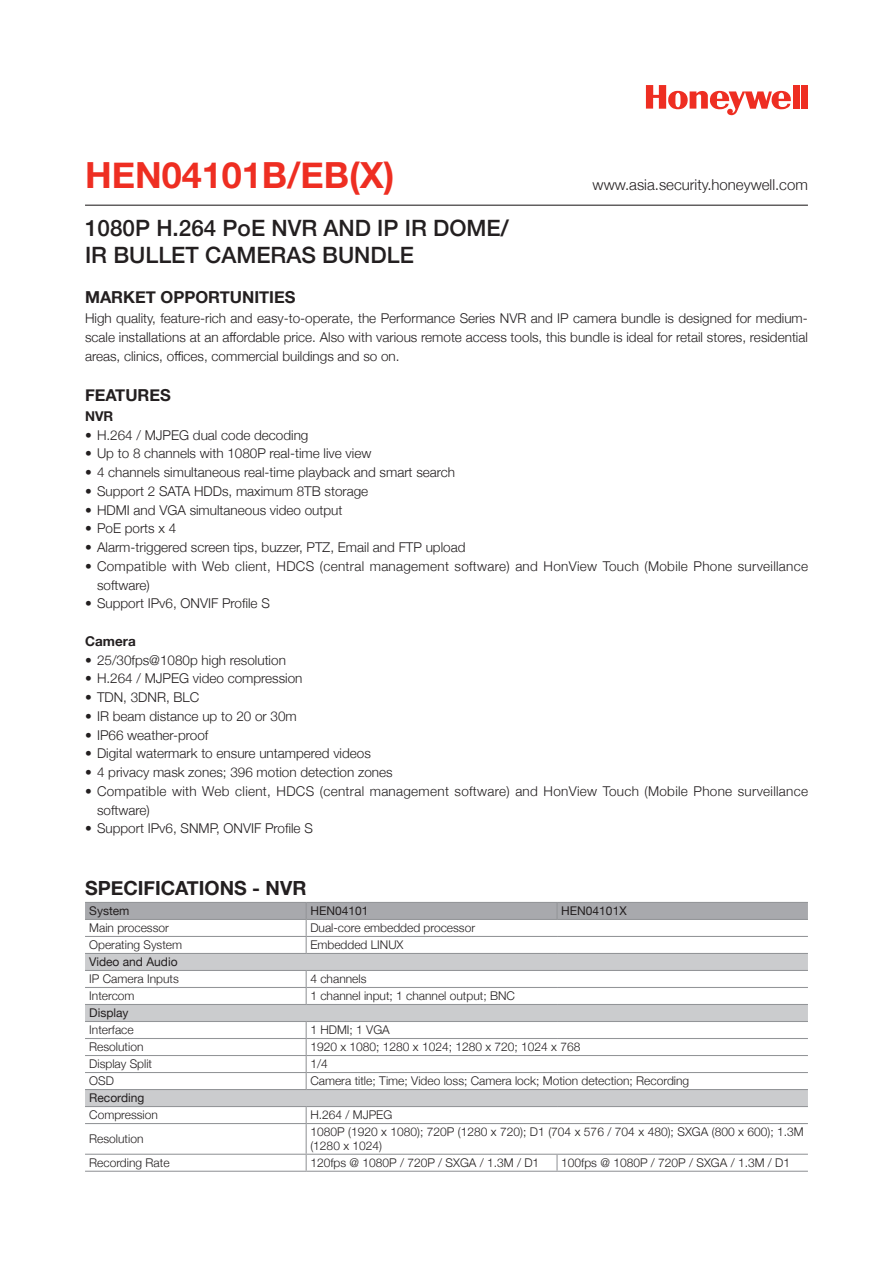
<style>
.page{position:relative;width:893px;height:1263px;background:#fff}
.page>*{position:absolute;margin:0;border:0;box-sizing:border-box;transform-origin:0 0}
.标题{font:700 36px "Helvetica Neue";color:#ee2e22}
.t1{font:500 22.5px "Helvetica Neue";color:#231f20}
.t2{font:700 19.5px "Helvetica Neue";color:#231f20}
.t3{font:700 16.5px "Helvetica Neue";color:#231f20}
.t4{font:300 15px "Helvetica Neue";color:#231f20}
.t5{font:300 13.5px/18.8px "Helvetica Neue";color:#231f20;text-align:justify}
.t6{font:300 13.5px/18.8px "Helvetica Neue";letter-spacing:.02em;color:#231f20}
.t7{font:700 13.5px "Helvetica Neue";color:#231f20}
.t8{font:300 12px/14.4px "Helvetica Neue";color:#231f20}
.t9{font:12px "Helvetica Neue";color:#231f20}
</style>
<div class="page">
<hr style="left:85px;top:205px;width:723px;height:1px;background:#231f20">
<svg style="left:646px;top:85px;width:145px;height:30px"></svg>
<div style="left:793px;top:85px;width:6px;height:24px;background:#ee2e22"></div>
<div style="left:801px;top:85px;width:7px;height:24px;background:#ee2e22"></div>
<svg style="left:85px;top:954px;width:723px;height:152px"></svg>
<hr style="left:85px;top:953px;width:221px;height:1px;background:#939598">
<hr style="left:306px;top:953px;width:251px;height:1px;background:#939598">
<hr style="left:557px;top:953px;width:251px;height:1px;background:#939598">
<hr style="left:85px;top:970px;width:221px;height:1px;background:#939598">
<hr style="left:306px;top:970px;width:251px;height:1px;background:#939598">
<hr style="left:557px;top:970px;width:251px;height:1px;background:#939598">
<hr style="left:85px;top:987px;width:221px;height:1px;background:#939598">
<hr style="left:306px;top:987px;width:251px;height:1px;background:#939598">
<svg style="left:306px;top:971px;width:1px;height:33px"></svg>
<hr style="left:557px;top:987px;width:251px;height:1px;background:#939598">
<hr style="left:85px;top:1004px;width:221px;height:1px;background:#939598">
<hr style="left:306px;top:1004px;width:251px;height:1px;background:#939598">
<hr style="left:557px;top:1004px;width:251px;height:1px;background:#939598">
<hr style="left:85px;top:1038px;width:221px;height:1px;background:#939598">
<hr style="left:306px;top:1038px;width:251px;height:1px;background:#939598">
<hr style="left:557px;top:1038px;width:251px;height:1px;background:#939598">
<hr style="left:85px;top:1055px;width:221px;height:1px;background:#939598">
<hr style="left:306px;top:1055px;width:251px;height:1px;background:#939598">
<hr style="left:557px;top:1055px;width:251px;height:1px;background:#939598">
<hr style="left:85px;top:1072px;width:221px;height:1px;background:#939598">
<hr style="left:306px;top:1072px;width:251px;height:1px;background:#939598">
<svg style="left:306px;top:1022px;width:1px;height:67px"></svg>
<hr style="left:557px;top:1072px;width:251px;height:1px;background:#939598">
<hr style="left:85px;top:1089px;width:221px;height:1px;background:#939598">
<hr style="left:306px;top:1089px;width:251px;height:1px;background:#939598">
<hr style="left:557px;top:1089px;width:251px;height:1px;background:#939598">
<hr style="left:85px;top:1106px;width:221px;height:1px;background:#939598">
<hr style="left:306px;top:1106px;width:251px;height:1px;background:#939598">
<svg style="left:306px;top:1107px;width:1px;height:16px"></svg>
<hr style="left:557px;top:1106px;width:251px;height:1px;background:#939598">
<hr style="left:85px;top:1123px;width:221px;height:1px;background:#939598">
<hr style="left:306px;top:1123px;width:251px;height:1px;background:#939598">
<hr style="left:306px;top:1124px;width:1px;height:30px;background:#939598">
<hr style="left:557px;top:1123px;width:251px;height:1px;background:#939598">
<svg style="left:306px;top:1155px;width:1px;height:16px"></svg>
<hr style="left:85px;top:1154px;width:221px;height:1px;background:#939598">
<hr style="left:306px;top:1154px;width:251px;height:1px;background:#939598">
<hr style="left:557px;top:1154px;width:251px;height:1px;background:#939598">
<hr style="left:85px;top:1021px;width:221px;height:1px;background:#939598">
<hr style="left:306px;top:1021px;width:251px;height:1px;background:#939598">
<hr style="left:557px;top:1021px;width:251px;height:1px;background:#939598">
<hr style="left:85px;top:1171px;width:221px;height:1px;background:#939598">
<hr style="left:306px;top:1171px;width:251px;height:1px;background:#939598">
<hr style="left:557px;top:1171px;width:251px;height:1px;background:#939598">
<svg style="left:85px;top:902px;width:723px;height:51px"></svg>
<svg style="left:556px;top:1155px;width:2px;height:16px"></svg>
<p class="标题" style="left:85px;top:147px;width:311px">HEN04101B/EB(X)</p>
<p class="t1" style="left:85px;top:210px;width:425px">1080P H.264 PoE NVR AND IP IR DOME/</p>
<p class="t1" style="left:85px;top:237px;width:330px">IR BULLET CAMERAS BUNDLE</p>
<p class="t4" style="left:593px;top:172px;width:217px">www.asia.security.honeywell.com</p>
<p class="t3" style="left:85px;top:284px;width:212px">MARKET OPPORTUNITIES</p>
<p class="t5" style="left:85px;top:308px;width:724px">High quality, feature-rich and easy-to-operate, the Performance Series NVR and IP camera bundle is designed for medium&shy;scale installations at an affordable price. Also with various remote access tools, this bundle is ideal for retail stores, residential areas, clinics, offices, commercial buildings and so on.</p>
<p class="t3" style="left:85px;top:382px;width:87px">FEATURES</p>
<p class="t7" style="left:85px;top:405px;width:30px">NVR</p>
<p class="t5" style="left:85px;top:425px;width:225px">• H.264 / MJPEG dual code decoding</p>
<p class="t5" style="left:85px;top:443px;width:288px">• Up to 8 channels with 1080P real-time live view</p>
<p class="t5" style="left:85px;top:462px;width:372px">• 4 channels simultaneous real-time playback and smart search</p>
<p class="t5" style="left:85px;top:481px;width:285px">• Support 2 SATA HDDs, maximum 8TB storage</p>
<p class="t5" style="left:85px;top:500px;width:259px">• HDMI and VGA simultaneous video output</p>
<p class="t5" style="left:85px;top:518px;width:93px">• PoE ports x 4</p>
<p class="t5" style="left:85px;top:537px;width:382px">• Alarm-triggered screen tips, buzzer, PTZ, Email and FTP upload</p>
<p class="t6" style="left:97px;top:556px;width:713px;text-indent:-12px">• Compatible with Web client, HDCS (central management software) and HonView Touch (Mobile Phone surveillance software)</p>
<p class="t5" style="left:85px;top:593px;width:186px">• Support IPv6, ONVIF Profile S</p>
<p class="t7" style="left:85px;top:630px;width:52px">Camera</p>
<p class="t5" style="left:85px;top:650px;width:202px">• 25/30fps@1080p high resolution</p>
<p class="t5" style="left:85px;top:668px;width:219px">• H.264 / MJPEG video compression</p>
<p class="t5" style="left:85px;top:687px;width:116px">• TDN, 3DNR, BLC</p>
<p class="t5" style="left:85px;top:706px;width:213px">• IR beam distance up to 20 or 30m</p>
<p class="t5" style="left:85px;top:725px;width:125px">• IP66 weather-proof</p>
<p class="t5" style="left:85px;top:743px;width:287px">• Digital watermark to ensure untampered videos</p>
<p class="t5" style="left:85px;top:762px;width:309px">• 4 privacy mask zones; 396 motion detection zones</p>
<p class="t6" style="left:97px;top:781px;width:713px;text-indent:-12px">• Compatible with Web client, HDCS (central management software) and HonView Touch (Mobile Phone surveillance software)</p>
<p class="t5" style="left:85px;top:818px;width:229px">• Support IPv6, SNMP, ONVIF Profile S</p>
<p class="t2" style="left:85px;top:872px;width:223px">SPECIFICATIONS - NVR</p>
<p class="t9" style="left:89px;top:902px;width:42px">System</p>
<p class="t9" style="left:310px;top:902px;width:60px">HEN04101</p>
<p class="t9" style="left:561px;top:902px;width:67px">HEN04101X</p>
<p class="t8" style="left:89px;top:920px;width:81px">Main processor</p>
<p class="t8" style="left:310px;top:920px;width:166px">Dual-core embedded processor</p>
<p class="t8" style="left:89px;top:937px;width:94px">Operating System</p>
<p class="t8" style="left:310px;top:937px;width:95px">Embedded LINUX</p>
<p class="t9" style="left:89px;top:953px;width:90px">Video and Audio</p>
<p class="t8" style="left:89px;top:971px;width:91px">IP Camera Inputs</p>
<p class="t8" style="left:310px;top:971px;width:58px">4 channels</p>
<p class="t8" style="left:89px;top:988px;width:47px">Intercom</p>
<p class="t8" style="left:310px;top:988px;width:206px">1 channel input; 1 channel output; BNC</p>
<p class="t9" style="left:89px;top:1004px;width:41px">Display</p>
<p class="t8" style="left:89px;top:1022px;width:46px">Interface</p>
<p class="t8" style="left:310px;top:1022px;width:81px">1 HDMI; 1 VGA</p>
<p class="t8" style="left:89px;top:1039px;width:56px">Resolution</p>
<p class="t8" style="left:310px;top:1039px;width:271px">1920 x 1080; 1280 x 1024; 1280 x 720; 1024 x 768</p>
<p class="t8" style="left:89px;top:1056px;width:64px">Display Split</p>
<p class="t8" style="left:310px;top:1056px;width:19px">1/4</p>
<p class="t8" style="left:89px;top:1073px;width:26px">OSD</p>
<p class="t8" style="left:310px;top:1073px;width:380px">Camera title; Time; Video loss; Camera lock; Motion detection; Recording</p>
<p class="t9" style="left:89px;top:1089px;width:57px">Recording</p>
<p class="t8" style="left:89px;top:1107px;width:70px">Compression</p>
<p class="t8" style="left:310px;top:1107px;width:83px">H.264 / MJPEG</p>
<p class="t8" style="left:89px;top:1131px;width:56px">Resolution</p>
<p class="t8" style="left:310px;top:1124px;width:495px">1080P (1920 x 1080); 720P (1280 x 720); D1 (704 x 576 / 704 x 480); SXGA (800 x 600); 1.3M (1280 x 1024)</p>
<p class="t8" style="left:89px;top:1155px;width:82px">Recording Rate</p>
<p class="t8" style="left:310px;top:1155px;width:230px">120fps @ 1080P / 720P / SXGA / 1.3M / D1</p>
<p class="t8" style="left:561px;top:1155px;width:230px">100fps @ 1080P / 720P / SXGA / 1.3M / D1</p>
</div>
